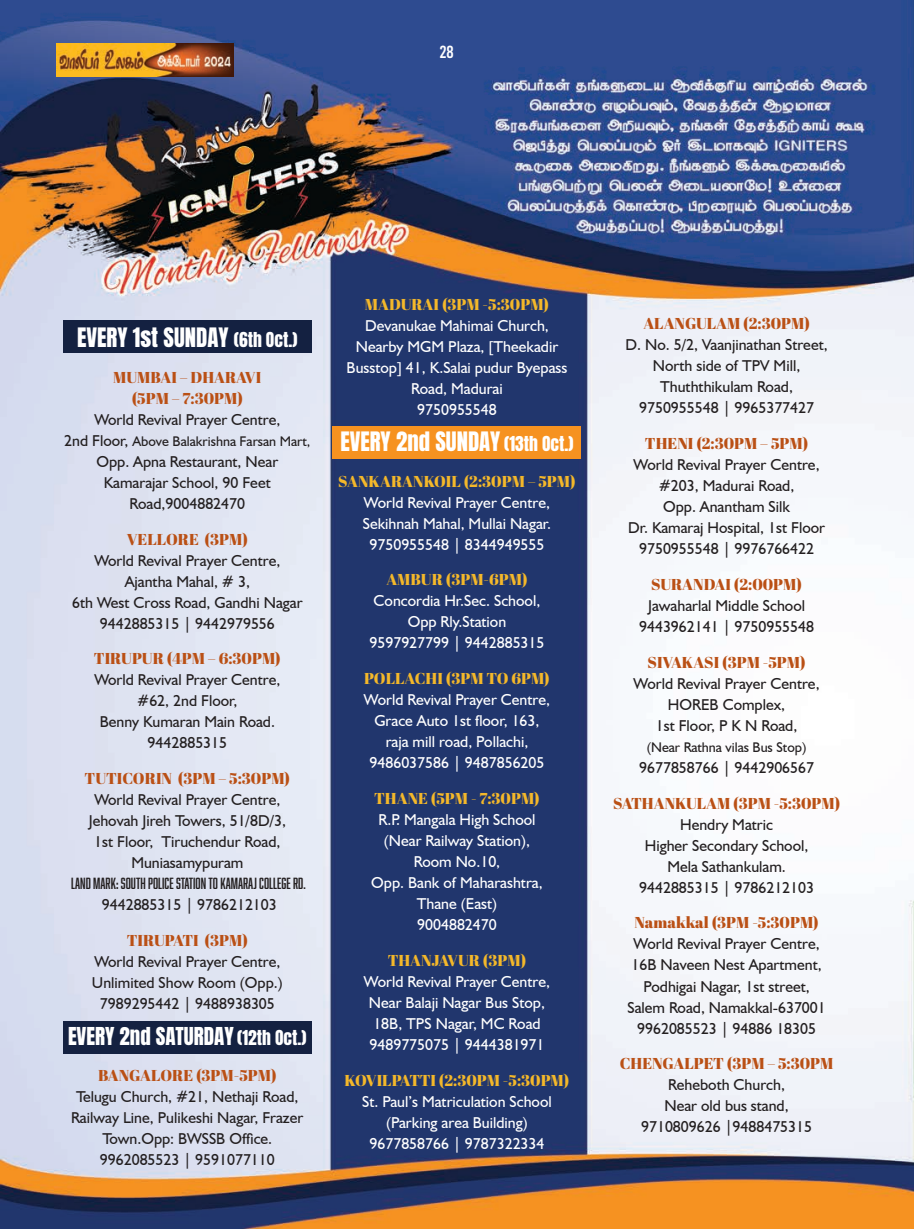
<style>
.page{position:relative;width:914px;height:1229px;background:#fff}
.page>*{position:absolute;margin:0;border:0;box-sizing:border-box;transform-origin:0 0}
.t1{font:22.75px "Anton";color:#fff}
.t2{font:21px "Anton";color:#fff}
.t3{font:17.5px "Bebas Kai";color:#fff}
.t4{font:15.75px/21px "Humanist 521 BT";color:#231f20;text-align:center}
.t5{font:15.75px/21px "Humanist 521 BT";color:#fff;text-align:center}
.t6{font:15.75px/21px "Abril Fatface";color:#ba5015;text-align:center}
.t7{font:15.75px "Abril Fatface";color:#f4b82a}
.t8{font:14.88px "Abolition";color:#231f20}
.t9{font:14px "Humanist 521 BT";color:#231f20}
.s1{font-size:17.5px}
.s2{font-size:15.75px}
</style>
<div class="page">
<img style="left:0;top:0;width:914px;height:1228px">
<div style="left:63px;top:320px;width:249px;height:32px;background:#142141"></div>
<div style="left:63px;top:1021px;width:249px;height:32px;background:#142141"></div>
<div style="left:332px;top:426px;width:249px;height:32px;background:#f69220"></div>
<img style="left:57px;top:44px;width:177px;height:32px">
<p class="t3" style="left:439px;top:42px;width:15px">28</p>
<h1 class="t1" style="left:77px;top:325px;width:222px">EVERY 1st SUNDAY <span class="s1">(6th Oct.)</span></h1>
<p class="t6" style="left:113px;top:366px;width:149px">MUMBAI – DHARAVI (5PM – 7:30PM)</p>
<p class="t4" style="left:94px;top:408px;width:187px">World Revival Prayer Centre,</p>
<p class="t9" style="left:64px;top:432px;width:248px"><span class="s2">2nd Floor,</span> Above Balakrishna Farsan Mart,</p>
<p class="t4" style="left:96px;top:450px;width:183px">Opp. Apna Restaurant, Near<br>Kamarajar School, 90 Feet<br>Road,9004882470</p>
<p class="t6" style="left:127px;top:528px;width:123px">VELLORE (3PM)</p>
<p class="t4" style="left:72px;top:549px;width:232px">World Revival Prayer Centre,<br>Ajantha Mahal, # 3,<br>6th West Cross Road, Gandhi Nagar<br>9442885315 | 9442979556</p>
<p class="t6" style="left:94px;top:648px;width:188px">TIRUPUR (4PM – 6:30PM)</p>
<p class="t4" style="left:94px;top:669px;width:187px">World Revival Prayer Centre, #62, 2nd Floor,<br>Benny Kumaran Main Road.<br>9442885315</p>
<p class="t6" style="left:85px;top:767px;width:207px">TUTICORIN (3PM – 5:30PM)</p>
<p class="t4" style="left:89px;top:789px;width:199px">World Revival Prayer Centre,<br>Jehovah Jireh Towers, 51/8D/3,<br>1st Floor, Tiruchendur Road,<br>Muniasamypuram</p>
<p class="t8" style="left:71px;top:875px;width:236px">LAND MARK: SOUTH POLICE STATION TO KAMARAJ COLLEGE RD.</p>
<p class="t4" style="left:102px;top:894px;width:176px">9442885315 | 9786212103</p>
<p class="t6" style="left:127px;top:929px;width:122px">TIRUPATI (3PM)</p>
<p class="t4" style="left:92px;top:951px;width:192px">World Revival Prayer Centre,<br>Unlimited Show Room (Opp.)<br>7989295442 | 9488938305</p>
<h2 class="t2" style="left:68px;top:1025px;width:240px">EVERY 2nd SATURDAY <span class="s1">(12th Oct.)</span></h2>
<p class="t6" style="left:98px;top:1064px;width:180px">BANGALORE (3PM-5PM)</p>
<p class="t4" style="left:71px;top:1086px;width:233px">Telugu Church, #21, Nethaji Road,<br>Railway Line, Pulikeshi Nagar, Frazer<br>Town.Opp: BWSSB Office.<br>9962085523 | 9591077110</p>
<p class="t7" style="left:365px;top:293px;width:186px">MADURAI (3PM -5:30PM)</p>
<p class="t5" style="left:346px;top:314px;width:222px">Devanukae Mahimai Church,<br>Nearby MGM Plaza, [Theekadir<br>Busstop] 41, K.Salai pudur Byepass<br>Road, Madurai<br>9750955548</p>
<h1 class="t1" style="left:340px;top:429px;width:235px">EVERY 2nd SUNDAY <span class="s1">(13th Oct.)</span></h1>
<p class="t7" style="left:338px;top:470px;width:239px">SANKARANKOIL (2:30PM – 5PM)</p>
<p class="t5" style="left:363px;top:491px;width:190px">World Revival Prayer Centre,<br>Sekihnah Mahal, Mullai Nagar.<br>9750955548 | 8344949555</p>
<p class="t7" style="left:386px;top:569px;width:143px">AMBUR (3PM-6PM)</p>
<p class="t5" style="left:369px;top:590px;width:176px">Concordia Hr.Sec. School,<br>Opp Rly.Station<br>9597927799 | 9442885315</p>
<p class="t7" style="left:364px;top:667px;width:187px">POLLACHI (3PM TO 6PM)</p>
<p class="t5" style="left:364px;top:689px;width:187px">World Revival Prayer Centre,<br>Grace Auto 1st floor, 163, raja mill road, Pollachi,<br>9486037586 | 9487856205</p>
<p class="t7" style="left:374px;top:787px;width:167px">THANE (5PM - 7:30PM)</p>
<p class="t5" style="left:371px;top:809px;width:173px">R.P. Mangala High School (Near Railway Station),<br>Room No.10,<br>Opp. Bank of Maharashtra,<br>Thane (East)<br>9004882470</p>
<p class="t7" style="left:388px;top:949px;width:140px">THANJAVUR (3PM)</p>
<p class="t5" style="left:364px;top:971px;width:187px">World Revival Prayer Centre,<br>Near Balaji Nagar Bus Stop,<br>18B, TPS Nagar, MC Road<br>9489775075 | 9444381971</p>
<p class="t7" style="left:344px;top:1069px;width:226px">KOVILPATTI (2:30PM -5:30PM)</p>
<p class="t5" style="left:362px;top:1090px;width:191px">St. Paul’s Matriculation School (Parking area Building)<br>9677858766 | 9787322334</p>
<p class="t6" style="left:643px;top:312px;width:168px">ALANGULAM (2:30PM)</p>
<p class="t4" style="left:625px;top:334px;width:204px">D. No. 5/2, Vaanjinathan Street,<br>North side of TPV Mill,<br>Thuththikulam Road,<br>9750955548 | 9965377427</p>
<p class="t6" style="left:645px;top:432px;width:165px">THENI (2:30PM – 5PM)</p>
<p class="t4" style="left:628px;top:453px;width:198px">World Revival Prayer Centre, #203, Madurai Road,<br>Opp. Anantham Silk<br>Dr. Kamaraj Hospital, 1st Floor<br>9750955548 | 9976766422</p>
<p class="t6" style="left:651px;top:573px;width:152px">SURANDAI (2:00PM)</p>
<p class="t4" style="left:639px;top:594px;width:176px">Jawaharlal Middle School<br>9443962141 | 9750955548</p>
<p class="t6" style="left:647px;top:651px;width:160px">SIVAKASI (3PM -5PM)</p>
<p class="t4" style="left:633px;top:672px;width:187px">World Revival Prayer Centre,<br>HOREB Complex,<br>1st Floor, P K N Road,</p>
<p class="t9" style="left:646px;top:738px;width:161px">(Near Rathna vilas Bus Stop)</p>
<p class="t4" style="left:639px;top:756px;width:176px">9677858766 | 9442906567</p>
<p class="t6" style="left:613px;top:792px;width:229px">SATHANKULAM (3PM -5:30PM)</p>
<p class="t4" style="left:639px;top:813px;width:176px">Hendry Matric<br>Higher Secondary School,<br>Mela Sathankulam.<br>9442885315 | 9786212103</p>
<p class="t6" style="left:634px;top:912px;width:186px">Namakkal (3PM -5:30PM)</p>
<p class="t4" style="left:627px;top:933px;width:200px">World Revival Prayer Centre,<br>16B Naveen Nest Apartment,<br>Podhigai Nagar, 1st street,<br>Salem Road, Namakkal-637001<br>9962085523 | 94886 18305</p>
<p class="t6" style="left:619px;top:1052px;width:215px">CHENGALPET (3PM – 5:30PM</p>
<p class="t4" style="left:641px;top:1074px;width:172px">Reheboth Church,<br>Near old bus stand,<br>9710809626 |9488475315</p>
</div>
